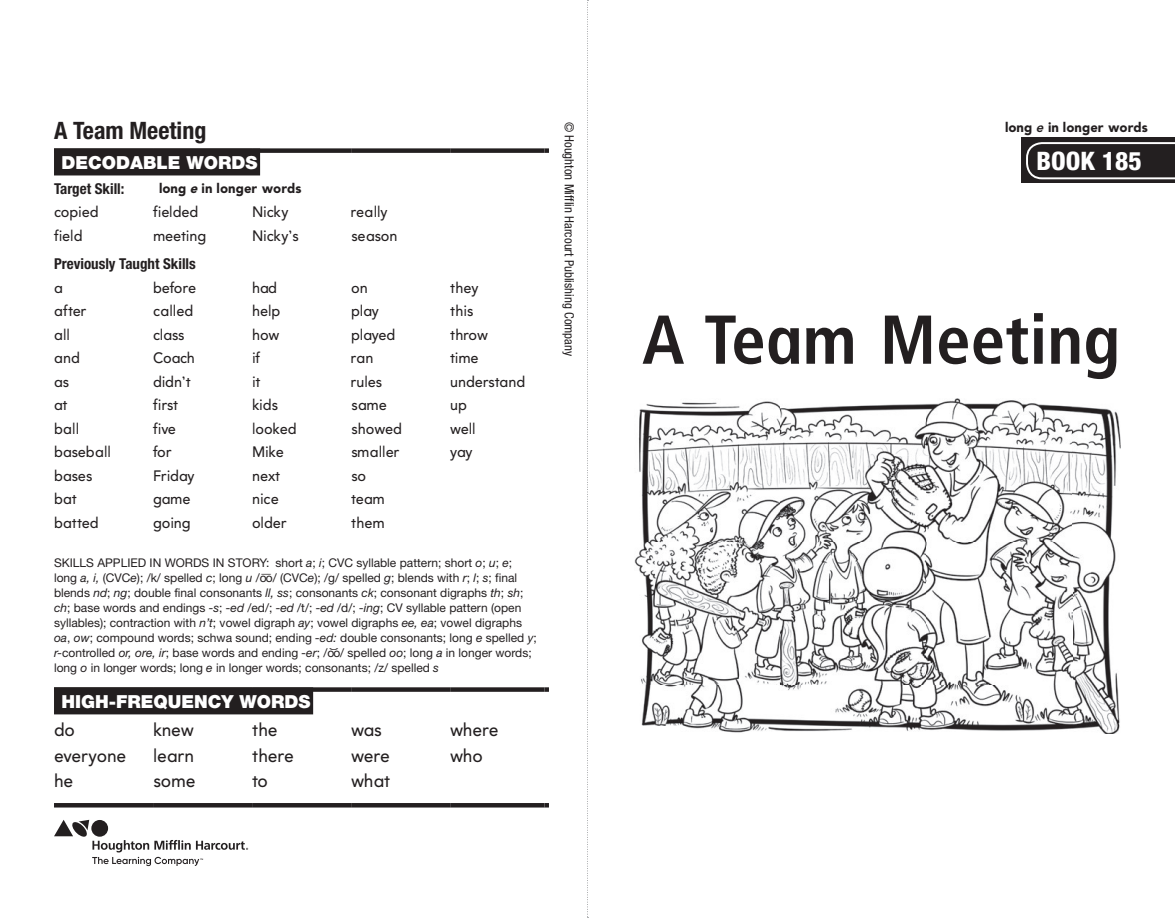
<style>
.page{position:relative;width:1175px;height:918px;background:#fff}
.page>*{position:absolute;margin:0;border:0;box-sizing:border-box;transform-origin:0 0}
.t1{font:700 69px "Frutiger Primary HMH Cn";color:#231f20}
.t2{font:800 condensed 25.5px "Helvetica Neue LT Std";color:#fff}
.t3{font:700 condensed 24px "Helvetica Neue LT Std";color:#231f20}
.t4{font:18px "Avenir Primary HMH";color:#231f20}
.t5{font:900 18px "Helvetica Neue LT Std";color:#fff}
.t6{font:15px "Avenir Primary HMH";color:#231f20}
.t7{font:700 condensed 15px "Helvetica Neue LT Std";color:#231f20}
.t8{font:900 13.5px "Avenir Primary HMH";color:#231f20}
.t9{font:condensed 12.75px "Helvetica Neue LT Std";color:#231f20}
.t10{font:12px/15px "Helvetica Neue LT Std";color:#231f20}
.s1{font-style:italic}
.s2{font-weight:700;font-style:italic}
</style>
<div class="page">
<div style="left:1021px;top:138px;width:153px;height:45px;background:#231f20"></div>
<svg style="left:1026px;top:142px;width:148px;height:37px"></svg>
<svg style="left:54px;top:820px;width:194px;height:46px"></svg>
<img style="left:634px;top:399px;width:486px;height:335px">
<svg style="left:544px;top:803px;width:5px;height:5px"></svg>
<div style="left:252px;top:148px;width:99px;height:5px;background:#231f20"></div>
<div style="left:351px;top:148px;width:99px;height:5px;background:#231f20"></div>
<div style="left:450px;top:148px;width:94px;height:5px;background:#231f20"></div>
<svg style="left:544px;top:148px;width:5px;height:5px"></svg>
<div style="left:252px;top:687px;width:99px;height:5px;background:#231f20"></div>
<div style="left:351px;top:687px;width:99px;height:5px;background:#231f20"></div>
<div style="left:450px;top:687px;width:94px;height:5px;background:#231f20"></div>
<svg style="left:544px;top:687px;width:5px;height:5px"></svg>
<div style="left:54px;top:803px;width:99px;height:5px;background:#231f20"></div>
<div style="left:153px;top:803px;width:99px;height:5px;background:#231f20"></div>
<div style="left:252px;top:803px;width:99px;height:5px;background:#231f20"></div>
<div style="left:351px;top:803px;width:99px;height:5px;background:#231f20"></div>
<div style="left:450px;top:803px;width:94px;height:5px;background:#231f20"></div>
<div style="left:54px;top:148px;width:206px;height:27px;background:#231f20"></div>
<div style="left:54px;top:687px;width:259px;height:27px;background:#231f20"></div>
<svg style="left:587px;top:0;width:1px;height:918px"></svg>
<h3 class="t3" style="left:54px;top:116px;width:154px">A Team Meeting</h3>
<h3 class="t5" style="left:62px;top:152px;width:198px">DECODABLE WORDS</h3>
<p class="t7" style="left:54px;top:179px;width:72px">Target Skill:</p>
<p class="t8" style="left:159px;top:180px;width:144px">long <span class="s1">e</span> in longer words</p>
<p class="t6" style="left:54px;top:203px;width:46px">copied</p>
<p class="t6" style="left:153px;top:203px;width:47px">fielded</p>
<p class="t6" style="left:252px;top:203px;width:38px">Nicky</p>
<p class="t6" style="left:351px;top:203px;width:38px">really</p>
<p class="t6" style="left:54px;top:227px;width:30px">field</p>
<p class="t6" style="left:153px;top:227px;width:55px">meeting</p>
<p class="t6" style="left:252px;top:227px;width:48px">Nicky’s</p>
<p class="t6" style="left:351px;top:227px;width:48px">season</p>
<p class="t7" style="left:54px;top:255px;width:143px">Previously Taught Skills</p>
<p class="t6" style="left:54px;top:279px;width:11px">a</p>
<p class="t6" style="left:153px;top:279px;width:45px">before</p>
<p class="t6" style="left:252px;top:279px;width:26px">had</p>
<p class="t6" style="left:351px;top:279px;width:18px">on</p>
<p class="t6" style="left:450px;top:279px;width:30px">they</p>
<p class="t6" style="left:54px;top:302px;width:35px">after</p>
<p class="t6" style="left:153px;top:302px;width:42px">called</p>
<p class="t6" style="left:252px;top:302px;width:30px">help</p>
<p class="t6" style="left:351px;top:302px;width:29px">play</p>
<p class="t6" style="left:450px;top:302px;width:24px">this</p>
<p class="t6" style="left:54px;top:326px;width:17px">all</p>
<p class="t6" style="left:153px;top:326px;width:32px">class</p>
<p class="t6" style="left:252px;top:326px;width:29px">how</p>
<p class="t6" style="left:351px;top:326px;width:46px">played</p>
<p class="t6" style="left:450px;top:326px;width:39px">throw</p>
<p class="t6" style="left:54px;top:349px;width:27px">and</p>
<p class="t6" style="left:153px;top:349px;width:43px">Coach</p>
<p class="t6" style="left:252px;top:349px;width:11px">if</p>
<p class="t6" style="left:351px;top:349px;width:24px">ran</p>
<p class="t6" style="left:450px;top:349px;width:30px">time</p>
<p class="t6" style="left:54px;top:373px;width:16px">as</p>
<p class="t6" style="left:153px;top:373px;width:41px">didn’t</p>
<p class="t6" style="left:252px;top:373px;width:11px">it</p>
<p class="t6" style="left:351px;top:373px;width:32px">rules</p>
<p class="t6" style="left:450px;top:373px;width:77px">understand</p>
<p class="t6" style="left:54px;top:396px;width:16px">at</p>
<p class="t6" style="left:153px;top:396px;width:28px">first</p>
<p class="t6" style="left:252px;top:396px;width:27px">kids</p>
<p class="t6" style="left:351px;top:396px;width:37px">same</p>
<p class="t6" style="left:450px;top:396px;width:18px">up</p>
<p class="t6" style="left:54px;top:420px;width:27px">ball</p>
<p class="t6" style="left:153px;top:420px;width:24px">five</p>
<p class="t6" style="left:252px;top:420px;width:46px">looked</p>
<p class="t6" style="left:351px;top:420px;width:52px">showed</p>
<p class="t6" style="left:450px;top:420px;width:27px">well</p>
<p class="t6" style="left:54px;top:443px;width:59px">baseball</p>
<p class="t6" style="left:153px;top:443px;width:21px">for</p>
<p class="t6" style="left:252px;top:443px;width:33px">Mike</p>
<p class="t6" style="left:351px;top:443px;width:50px">smaller</p>
<p class="t6" style="left:450px;top:443px;width:24px">yay</p>
<p class="t6" style="left:54px;top:467px;width:39px">bases</p>
<p class="t6" style="left:153px;top:467px;width:43px">Friday</p>
<p class="t6" style="left:252px;top:467px;width:31px">next</p>
<p class="t6" style="left:351px;top:467px;width:17px">so</p>
<p class="t6" style="left:54px;top:490px;width:25px">bat</p>
<p class="t6" style="left:153px;top:490px;width:39px">game</p>
<p class="t6" style="left:252px;top:490px;width:28px">nice</p>
<p class="t6" style="left:351px;top:490px;width:35px">team</p>
<p class="t6" style="left:54px;top:514px;width:46px">batted</p>
<p class="t6" style="left:153px;top:514px;width:39px">going</p>
<p class="t6" style="left:252px;top:514px;width:37px">older</p>
<p class="t6" style="left:351px;top:514px;width:35px">them</p>
<p class="t10" style="left:54px;top:555px;width:484px">SKILLS APPLIED IN WORDS IN STORY: short <span class="s1">a</span>; <span class="s1">i</span>; CVC syllable pattern; short <span class="s1">o</span>; <span class="s1">u</span>; <span class="s1">e</span>; long <span class="s1">a, i,</span> (CVC<span class="s1">e</span>); /k/ spelled <span class="s1">c</span>; long <span class="s1">u</span> /oˉo/ (CVC<span class="s1">e</span>); /g/ spelled <span class="s1">g</span>; blends with <span class="s1">r</span>; <span class="s1">l</span>; <span class="s1">s</span>; final blends <span class="s1">nd</span>; <span class="s1">ng</span>; double final consonants <span class="s1">ll, ss</span>; consonants <span class="s1">ck</span>; consonant digraphs <span class="s1">th</span>; <span class="s1">sh</span>; <span class="s1">ch</span>; base words and endings <span class="s1">-s</span>; <span class="s1">-ed</span> /ed/; <span class="s1">-ed</span> /t/; <span class="s1">-ed</span> /d/; <span class="s1">-ing</span>; CV syllable pattern (open syllables); contraction with <span class="s1">n’t</span>; vowel digraph <span class="s1">ay</span>; vowel digraphs <span class="s1">ee, ea</span>; vowel digraphs <span class="s1">oa</span>, <span class="s1">ow</span>; compound words; schwa sound; ending <span class="s1">-ed:</span> double consonants; long <span class="s1">e</span> spelled <span class="s1">y</span>; <span class="s1">r-</span>controlled <span class="s1">or, ore, ir</span>; base words and ending <span class="s1">-er</span>; /o˘o/ spelled <span class="s1">oo</span>; long <span class="s1">a</span> in longer words; long <span class="s1">o</span> in longer words; long <span class="s1">e</span> in longer words; consonants; /z/ spelled <span class="s1">s</span></p>
<h3 class="t5" style="left:62px;top:691px;width:251px">HIGH-FREQUENCY WORDS</h3>
<h3 class="t4" style="left:54px;top:719px;width:22px">do</h3>
<h3 class="t4" style="left:153px;top:719px;width:42px">knew</h3>
<h3 class="t4" style="left:252px;top:719px;width:27px">the</h3>
<h3 class="t4" style="left:351px;top:719px;width:32px">was</h3>
<h3 class="t4" style="left:450px;top:719px;width:50px">where</h3>
<h3 class="t4" style="left:54px;top:745px;width:74px">everyone</h3>
<h3 class="t4" style="left:153px;top:745px;width:43px">learn</h3>
<h3 class="t4" style="left:252px;top:745px;width:43px">there</h3>
<h3 class="t4" style="left:351px;top:745px;width:40px">were</h3>
<h3 class="t4" style="left:450px;top:745px;width:34px">who</h3>
<h3 class="t4" style="left:54px;top:771px;width:21px">he</h3>
<h3 class="t4" style="left:153px;top:771px;width:44px">some</h3>
<h3 class="t4" style="left:252px;top:771px;width:17px">to</h3>
<h3 class="t4" style="left:351px;top:771px;width:42px">what</h3>
<p class="t9" style="left:577px;top:122px;width:236px;rotate:90deg">© Houghton Mifflin Harcourt Publishing Company</p>
<p class="t8" style="left:1005px;top:119px;width:144px">long <span class="s2">e</span> in longer words</p>
<h2 class="t2" style="left:1036px;top:145px;width:106px">BOOK 185</h2>
<h1 class="t1" style="left:642px;top:299px;width:479px">A Team Meeting</h1>
</div>
